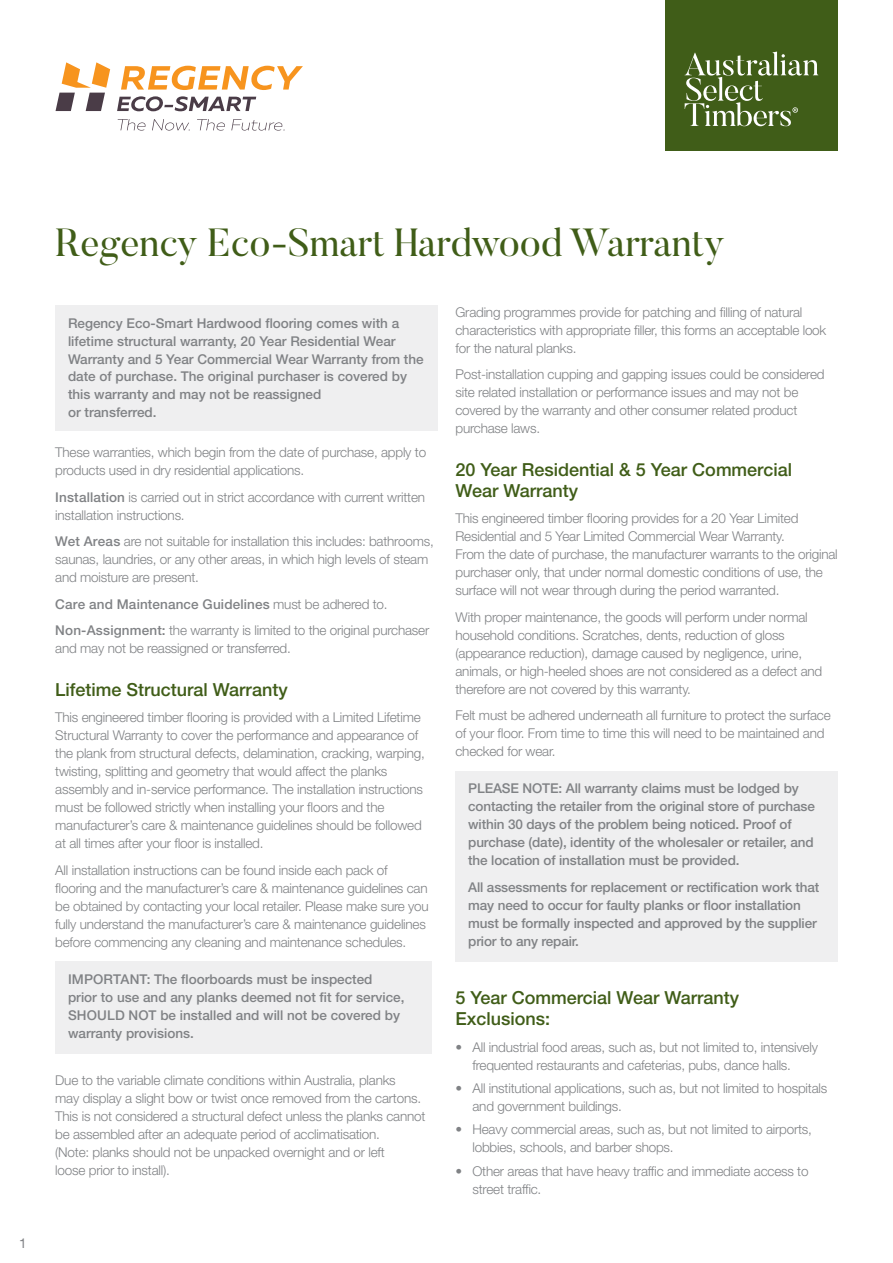
<style>
.page{position:relative;width:893px;height:1263px;background:#fff}
.page>*{position:absolute;margin:0;border:0;box-sizing:border-box;transform-origin:0 0}
.t1{font:39px "Butler";color:#405d18}
.t2{font:500 18px/21px "Helvetica Neue LT Std";color:#405d18}
.t3{font:300 13.5px/18px "Helvetica Neue LT Std";letter-spacing:-.015em;color:#808285}
.t4{font:500 13.5px/18px "Helvetica Neue LT Std";letter-spacing:-.01em;color:#808285}
.t5{font:13.5px "Helvetica Neue LT Std";color:#808285}
.s1{font-weight:500}
.s2{font-family:"Avenir LT Std";font-weight:500}
</style>
<div class="page">
<div style="left:55px;top:305px;width:383px;height:126px;background:#efeff0"></div>
<div style="left:55px;top:962px;width:377px;height:92px;background:#efeff0"></div>
<div style="left:455px;top:771px;width:383px;height:191px;background:#efeff0"></div>
<div style="left:665px;top:0;width:173px;height:151px;background:#405d18"></div>
<svg style="left:685px;top:52px;width:133px;height:74px"></svg>
<svg style="left:121px;top:66px;width:182px;height:24px"></svg>
<svg style="left:117px;top:96px;width:139px;height:15px"></svg>
<svg style="left:118px;top:119px;width:28px;height:12px"></svg>
<svg style="left:152px;top:119px;width:38px;height:12px"></svg>
<svg style="left:197px;top:119px;width:28px;height:12px"></svg>
<svg style="left:231px;top:119px;width:54px;height:12px"></svg>
<svg style="left:56px;top:62px;width:54px;height:49px"></svg>
<p class="t5" style="left:19px;top:1235px;width:9px">1</p>
<h1 class="t1" style="left:55px;top:218px;width:671px">Regency Eco-Smart Hardwood Warranty</h1>
<p class="t4" style="left:68px;top:314px;width:357px">Regency Eco-Smart Hardwood flooring comes with a lifetime structural warranty, 20 Year Residential Wear Warranty and 5 Year Commercial Wear Warranty from the date of purchase. The original purchaser is covered by this warranty and may not be reassigned<br>or transferred.</p>
<p class="t3" style="left:55px;top:443px;width:372px">These warranties, which begin from the date of purchase, apply to products used in dry residential applications.</p>
<p class="t3" style="left:55px;top:488px;width:371px"><span class="s1">Installation</span> is carried out in strict accordance with current written installation instructions.</p>
<p class="t3" style="left:55px;top:532px;width:380px"><span class="s1">Wet Areas</span> are not suitable for installation this includes: bathrooms, saunas, laundries, or any other areas, in which high levels of steam and moisture are present.</p>
<p class="t3" style="left:55px;top:591px;width:375px;line-height:26.5px"><span class="s1">Care and Maintenance Guidelines</span> must be adhered to.<br><span class="s1">Non-Assignment:</span> the warranty is limited to the original purchaser</p>
<p class="t3" style="left:55px;top:639px;width:237px">and may not be reassigned or transferred.</p>
<h2 class="t2" style="left:55px;top:679px;width:234px">Lifetime Structural Warranty</h2>
<p class="t3" style="left:55px;top:708px;width:371px">This engineered timber flooring is provided with a Limited Lifetime Structural Warranty to cover the performance and appearance of the plank from structural defects, delamination, cracking, warping, twisting, splitting and geometry that would affect the planks assembly and in-service performance. The installation instructions must be followed strictly when installing your floors and the manufacturer’s care &amp; maintenance guidelines should be followed at all times after your floor is installed.</p>
<p class="t3" style="left:55px;top:861px;width:375px">All installation instructions can be found inside each pack of flooring and the manufacturer’s care &amp; maintenance guidelines can be obtained by contacting your local retailer. Please make sure you fully understand the manufacturer’s care &amp; maintenance guidelines before commencing any cleaning and maintenance schedules.</p>
<p class="t4" style="left:68px;top:970px;width:338px">IMPORTANT: The floorboards must be inspected prior to use and any planks deemed not fit for service, SHOULD NOT be installed and will not be covered by warranty provisions.</p>
<p class="t3" style="left:55px;top:1071px;width:372px">Due to the variable climate conditions within Australia, planks<br>may display a slight bow or twist once removed from the cartons.<br>This is not considered a structural defect unless the planks cannot be assembled after an adequate period of acclimatisation.<br>(Note: planks should not be unpacked overnight and or left<br>loose prior to install).</p>
<p class="t3" style="left:455px;top:303px;width:372px">Grading programmes provide for patching and filling of natural characteristics with appropriate filler, this forms an acceptable look for the natural planks.</p>
<p class="t3" style="left:455px;top:365px;width:371px">Post-installation cupping and gapping issues could be considered site related installation or performance issues and may not be covered by the warranty and other consumer related product purchase laws.</p>
<h2 class="t2" style="left:455px;top:458px;width:338px">20 Year Residential &amp; 5 Year Commercial<br>Wear Warranty</h2>
<p class="t3" style="left:455px;top:509px;width:384px">This engineered timber flooring provides for a 20 Year Limited Residential and 5 Year Limited Commercial Wear Warranty.<br>From the date of purchase, the manufacturer warrants to the original purchaser only, that under normal domestic conditions of use, the surface will not wear through during the period warranted.</p>
<p class="t3" style="left:455px;top:607px;width:368px">With proper maintenance, the goods will perform under normal household conditions. Scratches, dents, reduction of gloss (appearance reduction), damage caused by negligence, urine, animals, or high-heeled shoes are not considered as a defect and therefore are not covered by this warranty.</p>
<p class="t3" style="left:455px;top:706px;width:377px">Felt must be adhered underneath all furniture to protect the surface of your floor. From time to time this will need to be maintained and checked for wear.</p>
<p class="t4" style="left:468px;top:779px;width:348px">PLEASE NOTE: All warranty claims must be lodged by contacting the retailer from the original store of purchase within 30 days of the problem being noticed. Proof of purchase (date), identity of the wholesaler or retailer, and the location of installation must be provided.</p>
<p class="t4" style="left:468px;top:878px;width:353px">All assessments for replacement or rectification work that may need to occur for faulty planks or floor installation must be formally inspected and approved by the supplier prior to any repair.</p>
<h2 class="t2" style="left:455px;top:987px;width:285px">5 Year Commercial Wear Warranty<br>Exclusions:</h2>
<p class="t3" style="left:472px;top:1038px;width:347px;text-indent:-17px"><span class="s2">•</span> All industrial food areas, such as, but not limited to, intensively frequented restaurants and cafeterias, pubs, dance halls.</p>
<p class="t3" style="left:472px;top:1079px;width:356px;text-indent:-17px"><span class="s2">•</span> All institutional applications, such as, but not limited to hospitals and government buildings.</p>
<p class="t3" style="left:472px;top:1120px;width:341px;text-indent:-17px"><span class="s2">•</span> Heavy commercial areas, such as, but not limited to airports, lobbies, schools, and barber shops.</p>
<p class="t3" style="left:472px;top:1161px;width:338px;text-indent:-17px"><span class="s2">•</span> Other areas that have heavy traffic and immediate access to street traffic.</p>
</div>
